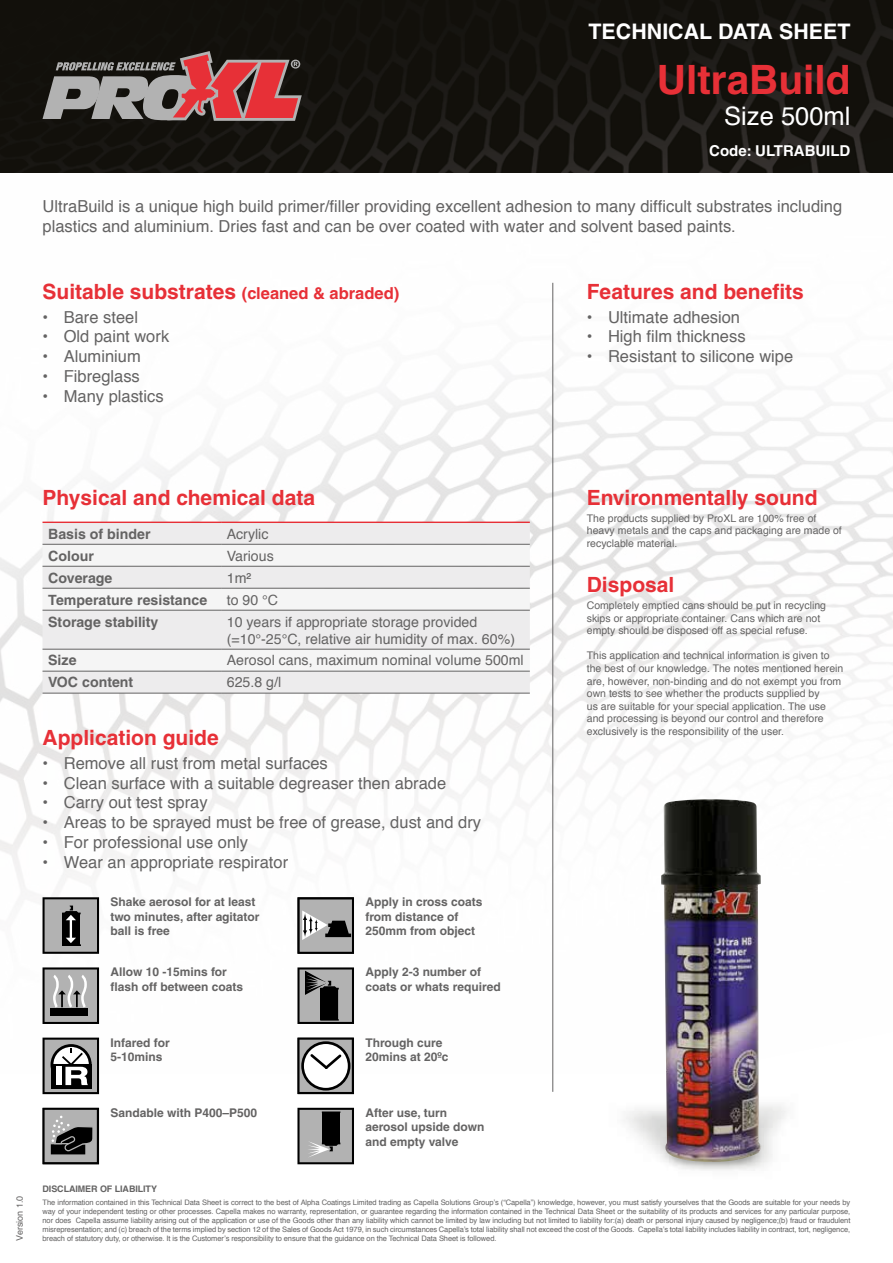
<style>
.page{position:relative;width:893px;height:1263px;background:#fff}
.page>*{position:absolute;margin:0;border:0;box-sizing:border-box;transform-origin:0 0}
.t1{font:700 40.5px "Helvetica";color:#e73037}
.t2{font:25.5px "Helvetica";color:#fff}
.t3{font:700 21.45px "Helvetica";color:#fff}
.t4{font:700 21px "Helvetica";color:#e73037}
.t5{font:16.5px/19.8px "Helvetica";color:#646363}
.t6{font:700 15px "Helvetica";color:#fff}
.t7{font:14.1px/17px "Helvetica";color:#646363}
.t8{font:700 14.1px "Helvetica";color:#646363}
.t9{font:700 12px/14.4px "Helvetica";color:#646363}
.t10{font:10.5px/12.6px "Helvetica";color:#646363}
.t11{font:700 9px "Helvetica";letter-spacing:-.01em;color:#646363}
.t12{font:9px "Helvetica";color:#646363}
.t13{font:7.5px/9px "Helvetica";letter-spacing:-.01em;color:#646363;text-align:justify}
.s1{font-size:16.5px}
</style>
<div class="page">
<img style="left:0;top:172px;width:893px;height:902px">
<img style="left:0;top:0;width:893px;height:172px">
<svg style="left:43px;top:51px;width:259px;height:70px;background:#825656"></svg>
<div style="left:43px;top:523px;width:487px;height:170px;background:#edeced"></div>
<svg style="left:43px;top:545px;width:487px;height:126px;fill:#edeced"></svg>
<hr style="left:43px;top:522px;width:178px;height:1px;background:#e73037">
<hr style="left:221px;top:522px;width:309px;height:1px;background:#e73037">
<hr style="left:43px;top:544px;width:178px;height:1px;background:#646363">
<hr style="left:221px;top:544px;width:309px;height:1px;background:#646363">
<hr style="left:43px;top:566px;width:178px;height:1px;background:#646363">
<hr style="left:221px;top:566px;width:309px;height:1px;background:#646363">
<hr style="left:43px;top:588px;width:178px;height:1px;background:#646363">
<hr style="left:221px;top:588px;width:309px;height:1px;background:#646363">
<hr style="left:43px;top:610px;width:178px;height:1px;background:#646363">
<hr style="left:221px;top:610px;width:309px;height:1px;background:#646363">
<hr style="left:43px;top:649px;width:178px;height:1px;background:#646363">
<hr style="left:221px;top:649px;width:309px;height:1px;background:#646363">
<hr style="left:43px;top:671px;width:178px;height:1px;background:#646363">
<hr style="left:221px;top:671px;width:309px;height:1px;background:#646363">
<hr style="left:43px;top:693px;width:178px;height:1px;background:#646363">
<hr style="left:221px;top:693px;width:309px;height:1px;background:#646363">
<hr style="left:552px;top:283px;width:1px;height:809px;background:#646363">
<img style="left:542px;top:1061px;width:351px;height:110px">
<img style="left:661px;top:799px;width:100px;height:363px">
<svg style="left:43px;top:897px;width:56px;height:57px;background:#7f7f7f"></svg>
<svg style="left:297px;top:897px;width:57px;height:57px;background:#898989"></svg>
<svg style="left:43px;top:967px;width:56px;height:57px;background:#8c8c8c"></svg>
<svg style="left:297px;top:967px;width:57px;height:57px;background:#6d6d6d"></svg>
<svg style="left:43px;top:1037px;width:56px;height:57px"></svg>
<svg style="left:297px;top:1037px;width:57px;height:57px"></svg>
<svg style="left:43px;top:1108px;width:56px;height:56px;background:#707070"></svg>
<svg style="left:297px;top:1108px;width:57px;height:56px;background:#7a7a7a"></svg>
<h3 class="t3" style="left:588px;top:19px;width:263px">TECHNICAL DATA SHEET</h3>
<h1 class="t1" style="left:657px;top:55px;width:195px">UltraBuild</h1>
<h2 class="t2" style="left:724px;top:99px;width:128px">Size 500ml</h2>
<h3 class="t6" style="left:709px;top:141px;width:143px">Code: ULTRABUILD</h3>
<h3 class="t5" style="left:43px;top:198px;width:801px">UltraBuild is a unique high build primer/filler providing excellent adhesion to many difficult substrates including plastics and aluminium. Dries fast and can be over coated with water and solvent based paints.</h3>
<h3 class="t4" style="left:43px;top:278px;width:358px">Suitable substrates <span class="s1">(cleaned &amp; abraded)</span></h3>
<h3 class="t5" style="left:43px;top:308px;width:97px">• Bare steel</h3>
<h3 class="t5" style="left:43px;top:328px;width:128px">• Old paint work</h3>
<h3 class="t5" style="left:43px;top:347px;width:100px">• Aluminium</h3>
<h3 class="t5" style="left:43px;top:367px;width:99px">• Fibreglass</h3>
<h3 class="t5" style="left:43px;top:387px;width:123px">• Many plastics</h3>
<h3 class="t4" style="left:587px;top:278px;width:219px">Features and benefits</h3>
<h3 class="t5" style="left:587px;top:308px;width:155px">• Ultimate adhesion</h3>
<h3 class="t5" style="left:587px;top:328px;width:160px">• High film thickness</h3>
<h3 class="t5" style="left:587px;top:347px;width:208px">• Resistant to silicone wipe</h3>
<p class="t12" style="left:13px;top:1241px;width:47px;rotate:-90deg">Version 1.0</p>
<h3 class="t4" style="left:43px;top:485px;width:274px">Physical and chemical data</h3>
<h3 class="t8" style="left:48px;top:525px;width:104px">Basis of binder</h3>
<h3 class="t7" style="left:227px;top:526px;width:43px">Acrylic</h3>
<h3 class="t8" style="left:48px;top:547px;width:47px">Colour</h3>
<h3 class="t7" style="left:227px;top:548px;width:49px">Various</h3>
<h3 class="t8" style="left:48px;top:569px;width:66px">Coverage</h3>
<h3 class="t7" style="left:227px;top:570px;width:26px">1m²</h3>
<h3 class="t8" style="left:48px;top:591px;width:161px">Temperature resistance</h3>
<h3 class="t7" style="left:227px;top:592px;width:53px">to 90 °C</h3>
<h3 class="t8" style="left:48px;top:613px;width:112px">Storage stability</h3>
<h3 class="t7" style="left:227px;top:614px;width:290px">10 years if appropriate storage provided (=10°-25°C, relative air humidity of max. 60%)</h3>
<h3 class="t8" style="left:48px;top:652px;width:30px">Size</h3>
<h3 class="t7" style="left:227px;top:653px;width:298px">Aerosol cans, maximum nominal volume 500ml</h3>
<h3 class="t8" style="left:48px;top:674px;width:87px">VOC content</h3>
<h3 class="t7" style="left:227px;top:675px;width:56px">625.8 g/l</h3>
<h3 class="t4" style="left:43px;top:724px;width:178px">Application guide</h3>
<h3 class="t5" style="left:43px;top:754px;width:287px">• Remove all rust from metal surfaces</h3>
<h3 class="t5" style="left:43px;top:774px;width:405px">• Clean surface with a suitable degreaser then abrade</h3>
<h3 class="t5" style="left:43px;top:794px;width:167px">• Carry out test spray</h3>
<h3 class="t5" style="left:43px;top:813px;width:440px">• Areas to be sprayed must be free of grease, dust and dry</h3>
<h3 class="t5" style="left:43px;top:833px;width:207px">• For professional use only</h3>
<h3 class="t5" style="left:43px;top:853px;width:247px">• Wear an appropriate respirator</h3>
<h3 class="t9" style="left:111px;top:895px;width:151px">Shake aerosol for at least two minutes, after agitator ball is free</h3>
<h3 class="t9" style="left:365px;top:895px;width:118px">Apply in cross coats from distance of<br>250mm from object</h3>
<h3 class="t9" style="left:111px;top:965px;width:134px">Allow 10 -15mins for flash off between coats</h3>
<h3 class="t9" style="left:365px;top:965px;width:137px">Apply 2-3 number of coats or whats required</h3>
<h3 class="t9" style="left:111px;top:1035px;width:61px">Infared for<br>5-10mins</h3>
<h3 class="t9" style="left:365px;top:1035px;width:85px">Through cure<br>20mins at 20ºc</h3>
<h3 class="t9" style="left:111px;top:1105px;width:148px">Sandable with P400–P500</h3>
<h3 class="t9" style="left:365px;top:1105px;width:120px">After use, turn aerosol upside down and empty valve</h3>
<h3 class="t4" style="left:587px;top:485px;width:232px">Environmentally sound</h3>
<h3 class="t10" style="left:587px;top:512px;width:257px">The products supplied by ProXL are 100% free of heavy metals and the caps and packaging are made of recyclable material.</h3>
<h3 class="t4" style="left:587px;top:572px;width:89px">Disposal</h3>
<h3 class="t10" style="left:587px;top:600px;width:241px">Completely emptied cans should be put in recycling skips or appropriate container. Cans which are not empty should be disposed off as special refuse.</h3>
<p class="t10" style="left:587px;top:650px;width:258px">This application and technical information is given to the best of our knowledge. The notes mentioned herein are, however, non-binding and do not exempt you from own tests to see whether the products supplied by<br>us are suitable for your special application. The use and processing is beyond our control and therefore exclusively is the responsibility of the user.</p>
<p class="t11" style="left:43px;top:1183px;width:116px">DISCLAIMER OF LIABILITY</p>
<p class="t13" style="left:43px;top:1198px;width:809px">The information contained in this Technical Data Sheet is correct to the best of Alpha Coatings Limited trading as Capella Solutions Group’s (“Capella”) knowledge, however, you must satisfy yourselves that the Goods are suitable for your needs by way of your independent testing or other processes. Capella makes no warranty, representation, or guarantee regarding the information contained in the Technical Data Sheet or the suitability of its products and services for any particular purpose, nor does Capella assume liability arising out of the application or use of the Goods other than any liability which cannot be limited by law including but not limited to liability for:(a) death or personal injury caused by negligence;(b) fraud or fraudulent misrepresentation; and (c) breach of the terms implied by section 12 of the Sales of Goods Act 1979, in such circumstances Capella’s total liability shall not exceed the cost of the Goods. Capella’s total liability includes liability in contract, tort, negligence,</p>
<p class="t13" style="left:43px;top:1234px;width:455px">breach of statutory duty, or otherwise. It is the Customer’s responsibility to ensure that the guidance on the Technical Data Sheet is followed.</p>
</div>
